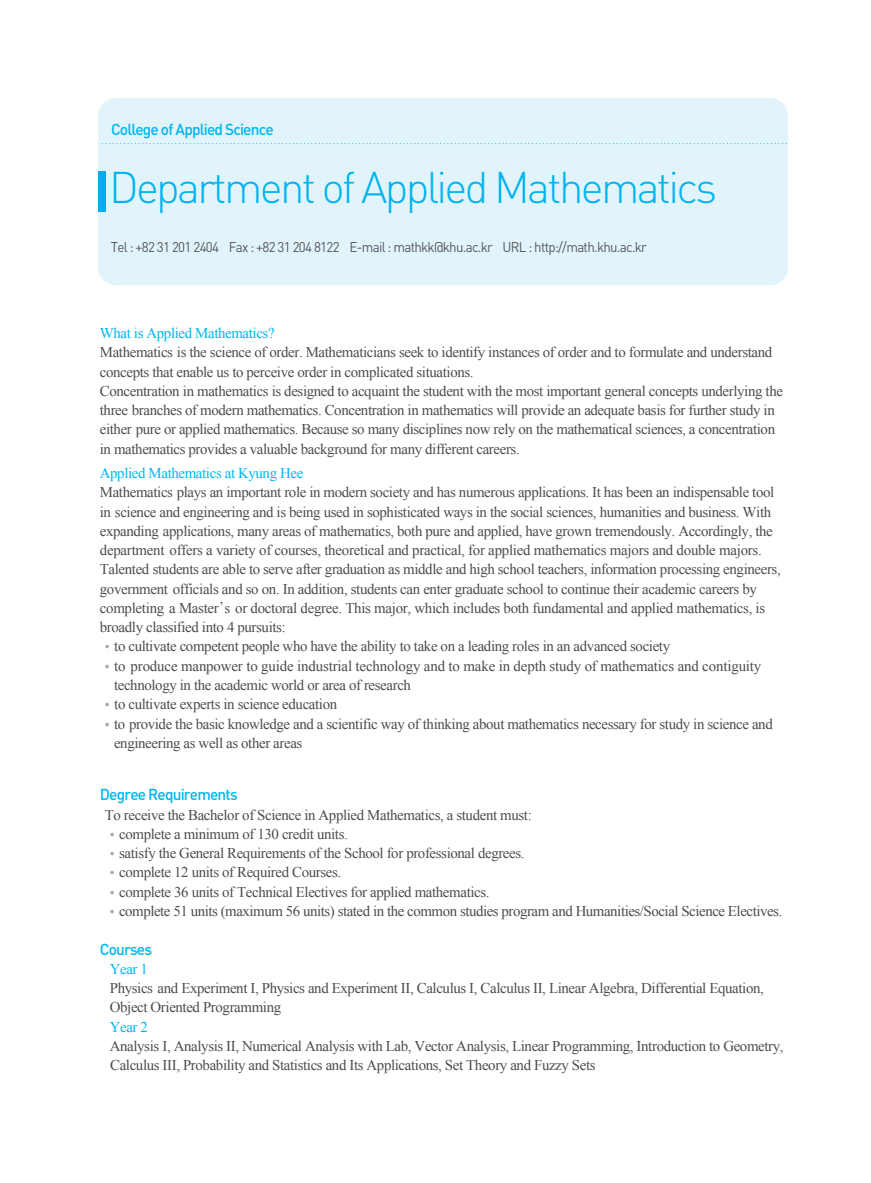
<style>
.page{position:relative;width:871px;height:1183px;background:#fff}
.page>*{position:absolute;margin:0;border:0;box-sizing:border-box;transform-origin:0 0}
.t1{font:300 43.75px "DIN";letter-spacing:-.06em;color:#00b3ef}
.t2{font:500 15.75px "DIN";letter-spacing:-.055em;color:#00b6f0}
.t3{font:14.88px/19.2px "Times New Roman";letter-spacing:-.025em;color:#4b4c4d}
.t4{font:14.88px "Times New Roman";letter-spacing:-.025em;color:#00b6f0}
.t5{font:14px "DIN";letter-spacing:-.055em;color:#57585a;scale:.95 1}
.s1{font-family:"Y Mj O12"}
.s2{font-family:"Y Mj O12";color:#a8a9ad}
</style>
<div class="page">
<div style="left:98px;top:98px;width:690px;height:187px;background:#e1f4fc;border-radius:18px"></div>
<svg style="left:102px;top:143px;width:685px;height:1px"></svg>
<div style="left:98px;top:171px;width:7px;height:40px;background:#00aeef"></div>
<p class="t2" style="left:111px;top:123px;width:164px">College of Applied Science</p>
<h1 class="t1" style="left:109px;top:172px;width:609px">Department of Applied Mathematics</h1>
<p class="t5" style="left:111px;top:242px;width:565px">Tel : +82 31 201 2404 Fax : +82 31 204 8122 E-mail : mathkk@khu.ac.kr URL : http://math.khu.ac.kr</p>
<p class="t4" style="left:100px;top:323px;width:176px">What is Applied Mathematics?</p>
<p class="t3" style="left:100px;top:342px;width:684px">Mathematics is the science of order. Mathematicians seek to identify instances of order and to formulate and understand concepts that enable us to perceive order in complicated situations.<br>Concentration in mathematics is designed to acquaint the student with the most important general concepts underlying the three branches of modern mathematics. Concentration in mathematics will provide an adequate basis for further study in either pure or applied mathematics. Because so many disciplines now rely on the mathematical sciences, a concentration in mathematics provides a valuable background for many different careers.</p>
<p class="t4" style="left:100px;top:463px;width:205px">Applied Mathematics at Kyung Hee</p>
<p class="t3" style="left:100px;top:482px;width:682px">Mathematics plays an important role in modern society and has numerous applications. It has been an indispensable tool in science and engineering and is being used in sophisticated ways in the social sciences, humanities and business. With expanding applications, many areas of mathematics, both pure and applied, have grown tremendously. Accordingly, the department offers a variety of courses, theoretical and practical, for applied mathematics majors and double majors.<br>Talented students are able to serve after graduation as middle and high school teachers, information processing engineers, government officials and so on. In addition, students can enter graduate school to continue their academic careers by completing a Master<span class="s1">’</span>s or doctoral degree. This major, which includes both fundamental and applied mathematics, is broadly classified into 4 pursuits:</p>
<p class="t3" style="left:100px;top:636px;width:572px"><span class="s2">•</span>to cultivate competent people who have the ability to take on a leading roles in an advanced society</p>
<p class="t3" style="left:114px;top:655px;width:649px;text-indent:-14px"><span class="s2">•</span>to produce manpower to guide industrial technology and to make in depth study of mathematics and contiguity technology in the academic world or area of research</p>
<p class="t3" style="left:100px;top:694px;width:239px"><span class="s2">•</span>to cultivate experts in science education</p>
<p class="t3" style="left:114px;top:713px;width:660px;text-indent:-14px"><span class="s2">•</span>to provide the basic knowledge and a scientific way of thinking about mathematics necessary for study in science and engineering as well as other areas</p>
<p class="t2" style="left:100px;top:788px;width:139px">Degree Requirements</p>
<p class="t3" style="left:105px;top:804px;width:428px">To receive the Bachelor of Science in Applied Mathematics, a student must:</p>
<p class="t3" style="left:105px;top:823px;width:244px"><span class="s2">•</span>complete a minimum of 130 credit units.</p>
<p class="t3" style="left:105px;top:843px;width:421px"><span class="s2">•</span>satisfy the General Requirements of the School for professional degrees.</p>
<p class="t3" style="left:105px;top:862px;width:238px"><span class="s2">•</span>complete 12 units of Required Courses.</p>
<p class="t3" style="left:105px;top:881px;width:386px"><span class="s2">•</span>complete 36 units of Technical Electives for applied mathematics.</p>
<p class="t3" style="left:105px;top:900px;width:679px"><span class="s2">•</span>complete 51 units (maximum 56 units) stated in the common studies program and Humanities/Social Science Electives.</p>
<p class="t2" style="left:100px;top:942px;width:54px">Courses</p>
<p class="t4" style="left:110px;top:958px;width:40px">Year 1</p>
<p class="t3" style="left:110px;top:977px;width:655px">Physics and Experiment I, Physics and Experiment II, Calculus I, Calculus II, Linear Algebra, Differential Equation,<br>Object Oriented Programming</p>
<p class="t4" style="left:110px;top:1016px;width:40px">Year 2</p>
<p class="t3" style="left:110px;top:1035px;width:675px">Analysis I, Analysis II, Numerical Analysis with Lab, Vector Analysis, Linear Programming, Introduction to Geometry,</p>
<p class="t3" style="left:110px;top:1054px;width:487px">Calculus III, Probability and Statistics and Its Applications, Set Theory and Fuzzy Sets</p>
</div>
